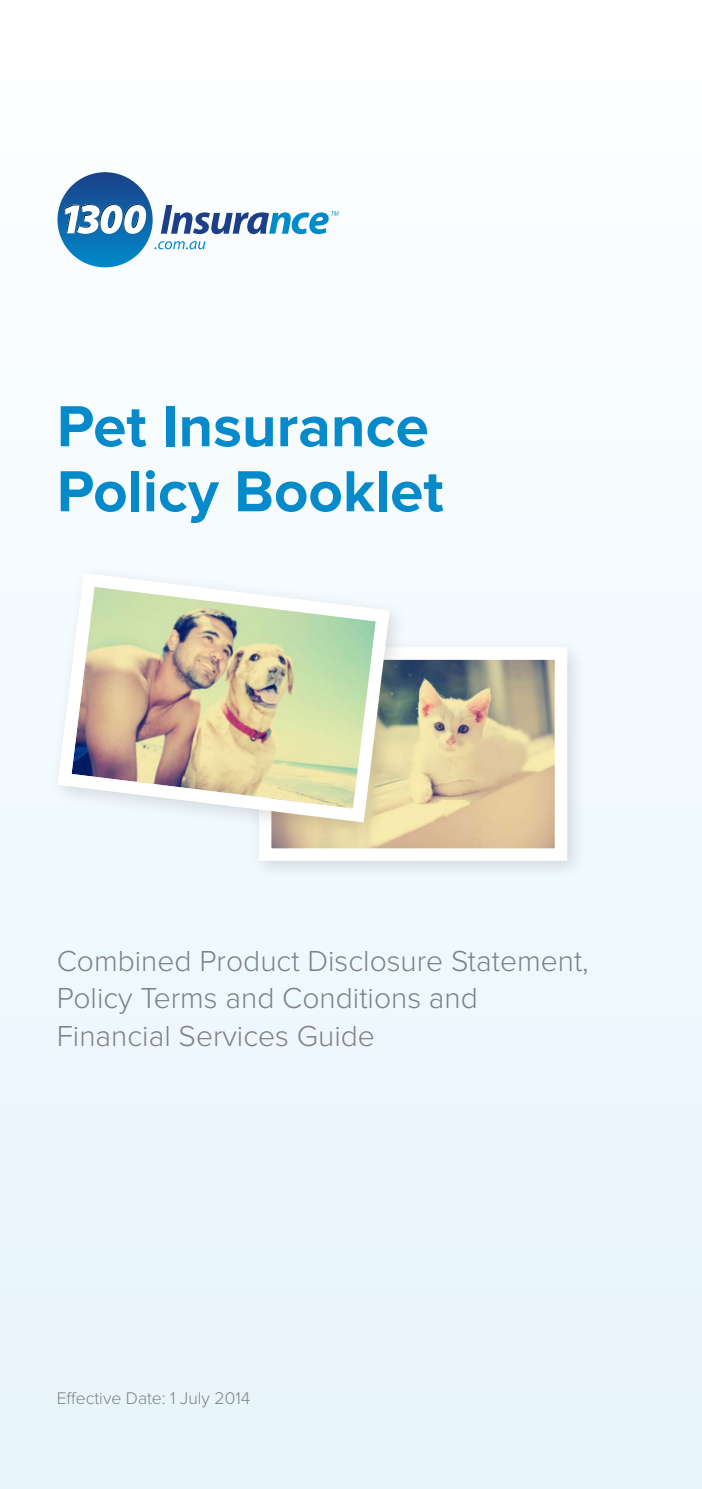
<style>
.page{position:relative;width:702px;height:1489px;background:#fff}
.page>*{position:absolute;margin:0;border:0;box-sizing:border-box;transform-origin:0 0}
.t1{font:700 60px/65px "Proxima Nova";color:#068aca}
.t2{font:300 30px/37.5px "Proxima Nova";color:#808285}
.t3{font:300 17.5px "Proxima Nova";color:#808285}
</style>
<div class="page">
<div style="left:0;top:0;width:702px;height:1488px;background:linear-gradient(to right,#f1f9fd,#f2fafe)"></div>
<svg style="left:57px;top:172px;width:281px;height:95px"></svg>
<div style="left:249px;top:637px;width:338px;height:244px;background:#eef6fa"></div>
<svg style="left:259px;top:647px;width:314px;height:220px;background:#d6cbb2"></svg>
<div style="left:49px;top:564px;width:360px;height:278px;background:#231f20;opacity:.15"></div>
<svg style="left:51px;top:566px;width:345px;height:263px"></svg>
<h1 class="t1" style="left:57px;top:395px;width:388px">Pet Insurance<br>Policy Booklet</h1>
<p class="t2" style="left:57px;top:942px;width:533px">Combined Product Disclosure Statement,<br>Policy Terms and Conditions and<br>Financial Services Guide</p>
<p class="t3" style="left:57px;top:1387px;width:195px">Effective Date: 1 July 2014</p>
</div>
